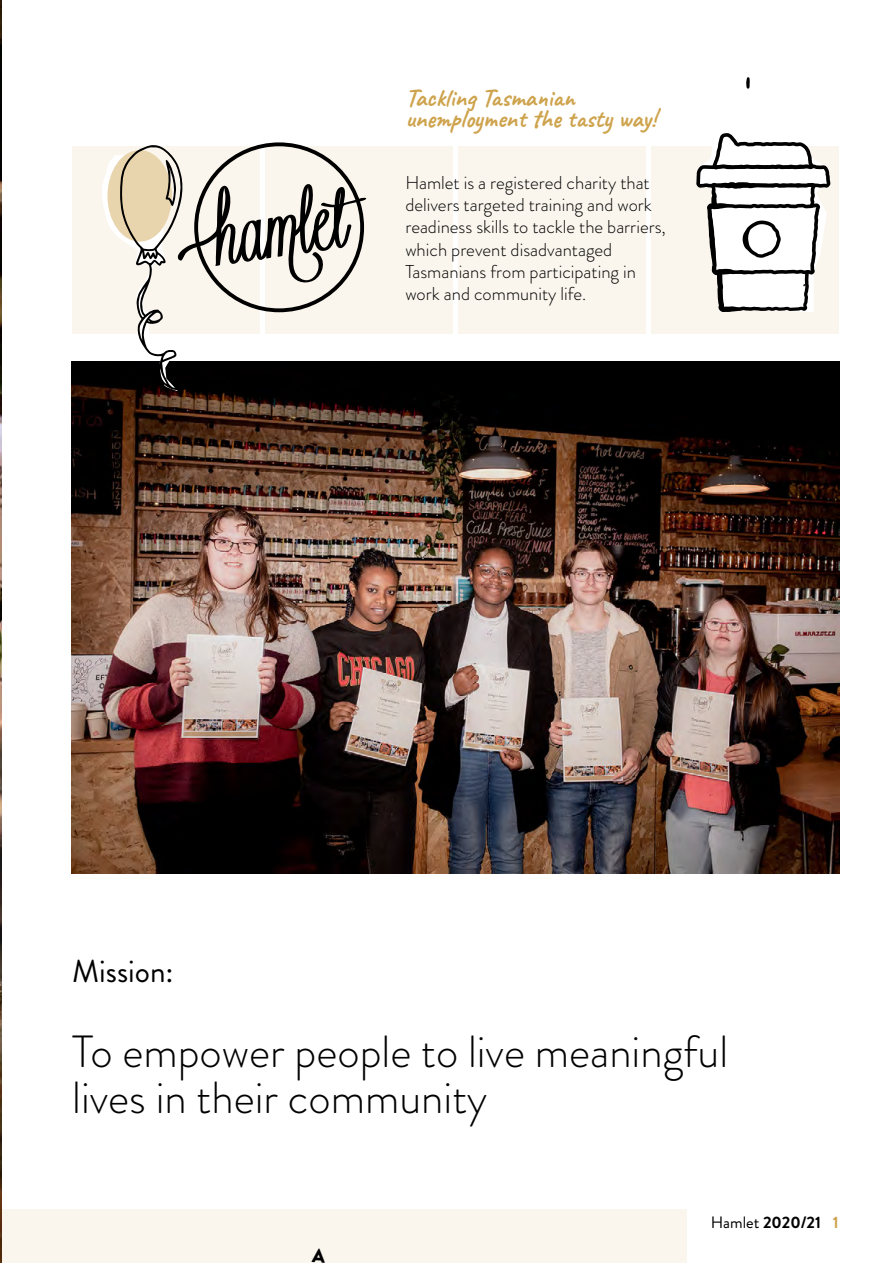
<style>
.page{position:relative;width:893px;height:1263px;background:#fff}
.page>*{position:absolute;margin:0;border:0;box-sizing:border-box;transform-origin:0 0}
.t1{font:300 45px/46.5px "Brandon Grotesque";color:#000}
.t2{font:31.5px "Brandon Grotesque";color:#000}
.t3{font:700 25.5px/21.5px "Caveat";color:#cea34d}
.t4{font:300 18.6px/22.4px "Brandon Grotesque";color:#000}
.t5{font:700 16.5px "Brandon Grotesque";color:#000}
.s1{font-weight:400}
.s2{color:#cea34d}
</style>
<div class="page">
<div style="left:1px;top:1209px;width:686px;height:54px;background:#faf6ed"></div>
<div style="left:651px;top:146px;width:188px;height:188px;background:#faf6ed"></div>
<div style="left:72px;top:146px;width:188px;height:188px;background:#faf6ed"></div>
<div style="left:265px;top:146px;width:188px;height:188px;background:#faf6ed"></div>
<div style="left:458px;top:146px;width:188px;height:188px;background:#faf6ed"></div>
<img style="left:72px;top:362px;width:767px;height:511px">
<img style="left:0;top:0;width:2px;height:1263px">
<svg style="left:101px;top:142px;width:265px;height:249px"></svg>
<svg style="left:696px;top:133px;width:134px;height:179px"></svg>
<svg style="left:746px;top:77px;width:4px;height:12px"></svg>
<h3 class="t3" style="left:405px;top:87px;width:252px">Tackling Tasmanian unemployment the tasty way!</h3>
<p class="t4" style="left:405px;top:171px;width:262px">Hamlet is a registered charity that delivers targeted training and work readiness skills to tackle the barriers, which prevent disadvantaged Tasmanians from participating in work and community life.</p>
<h2 class="t2" style="left:72px;top:949px;width:103px">Mission:</h2>
<h1 class="t1" style="left:72px;top:1028px;width:657px">To empower people to live meaningful lives in their community</h1>
<p class="t5" style="left:711px;top:1210px;width:129px"><span class="s1">Hamlet</span> 2020/21 <span class="s2">1</span></p>
</div>
